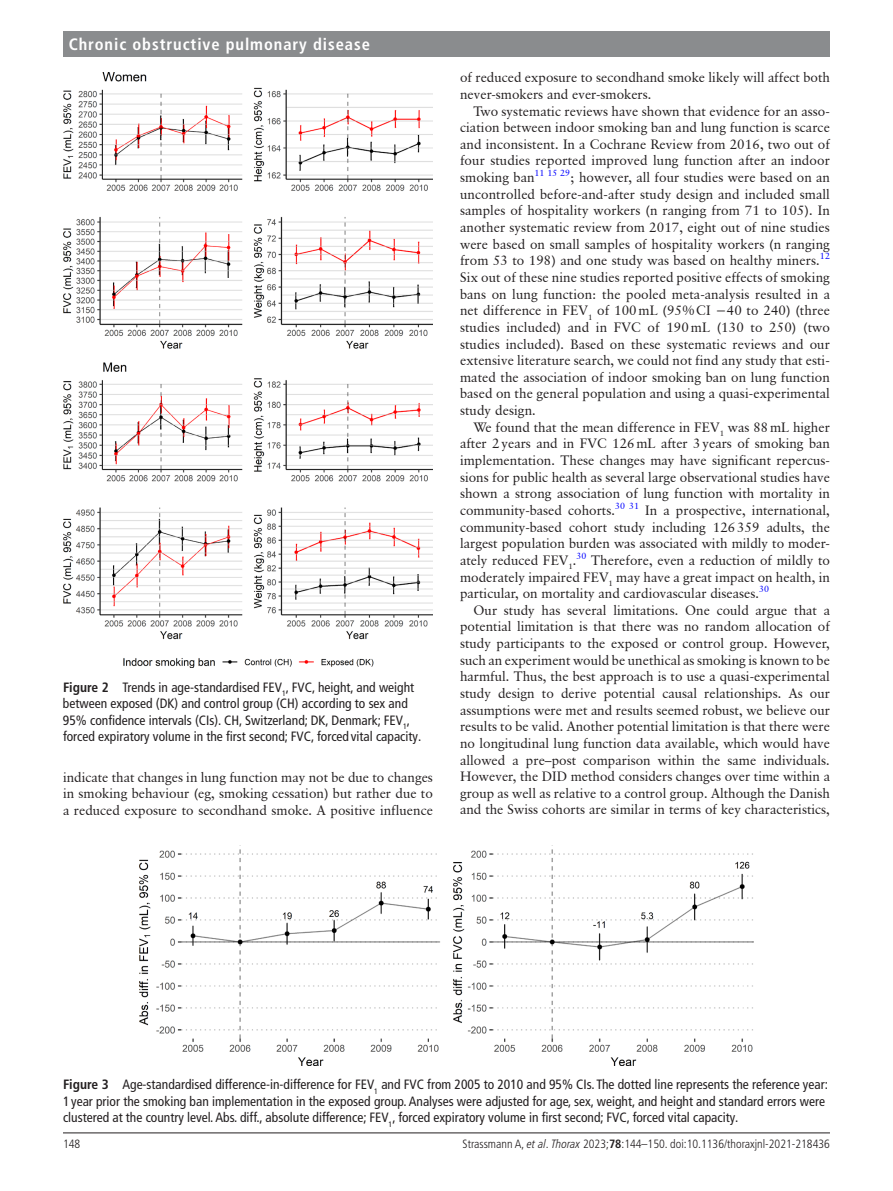
<style>
.page{position:relative;width:893px;height:1191px;background:#fff}
.page>*{position:absolute;margin:0;border:0;box-sizing:border-box;transform-origin:0 0}
.t1{font:700 condensed 16.5px "Frutiger LT Pro";letter-spacing:.055em;color:#fff}
.t2{font:13.5px/16.6px "Classical Garamond BT";color:#231f20;text-align:justify}
.t3{font:condensed 13.5px/16.5px "Frutiger LT Pro";color:#231f20}
.t4{font:300 condensed 12px "Frutiger LT Pro";color:#231f20}
.s1{font-weight:700}
.s2{font-style:italic}
</style>
<div class="page">
<div style="left:63px;top:31px;width:767px;height:25px;background:#8a8c8e"></div>
<img style="left:63px;top:72px;width:370px;height:596px">
<img style="left:140px;top:845px;width:613px;height:220px">
<hr style="left:63px;top:1132px;width:767px;height:1px;background:#231f20">
<p class="t1" style="left:69px;top:34px;width:303px">Chronic obstructive pulmonary disease</p>
<p class="t3" style="left:63px;top:679px;width:360px"><span class="s1">Figure 2</span> Trends in age-standardised FEV<sub>1</sub>, FVC, height, and weight between exposed (DK) and control group (CH) according to sex and 95% confidence intervals (CIs). CH, Switzerland; DK, Denmark; FEV<sub>1</sub>, forced expiratory volume in the first second; FVC, forced vital capacity.</p>
<p class="t2" style="left:63px;top:769px;width:371px">indicate that changes in lung function may not be due to changes in smoking behaviour (eg, smoking cessation) but rather due to a reduced exposure to secondhand smoke. A positive influence</p>
<p class="t2" style="left:460px;top:69px;width:371px">of reduced exposure to secondhand smoke likely will affect both never-smokers and ever-smokers.</p>
<p class="t2" style="left:460px;top:102px;width:371px;text-indent:14px">Two systematic reviews have shown that evidence for an asso&shy;ciation between indoor smoking ban and lung function is scarce and inconsistent. In a Cochrane Review from 2016, two out of four studies reported improved lung function after an indoor smoking ban<sup>11</sup> <sup>15</sup> <sup>29</sup>; however, all four studies were based on an uncontrolled before-and-after study design and included small samples of hospitality workers (n ranging from 71 to 105). In another systematic review from 2017, eight out of nine studies were based on small samples of hospitality workers (n ranging from 53 to 198) and one study was based on healthy miners.<sup>12<br></sup>Six out of these nine studies reported positive effects of smoking bans on lung function: the pooled meta-analysis resulted in a net difference in FEV<sub>1</sub> of 100mL (95%CI −40 to 240) (three studies included) and in FVC of 190mL (130 to 250) (two studies included). Based on these systematic reviews and our extensive literature search, we could not find any study that esti&shy;mated the association of indoor smoking ban on lung function based on the general population and using a quasi-experimental study design.</p>
<p class="t2" style="left:460px;top:418px;width:371px;text-indent:13px">We found that the mean difference in FEV<sub>1</sub> was 88mL higher after 2years and in FVC 126mL after 3years of smoking ban implementation. These changes may have significant repercus&shy;sions for public health as several large observational studies have shown a strong association of lung function with mortality in community-based cohorts.<sup>30</sup> <sup>31</sup></p>
<p class="t2" style="left:460px;top:502px;width:371px;text-indent:185px">In a prospective, international, community-based cohort study including 126359 adults, the largest population burden was associated with mildly to moder&shy;ately reduced FEV<sub>1</sub>.<sup>30</sup> Therefore, even a reduction of mildly to moderately impaired FEV<sub>1</sub> may have a great impact on health, in particular, on mortality and cardiovascular diseases.<sup>30</sup></p>
<p class="t2" style="left:460px;top:601px;width:371px;text-indent:14px">Our study has several limitations. One could argue that a potential limitation is that there was no random allocation of study participants to the exposed or control group. However, such an experiment would be unethical as smoking is known to be harmful. Thus, the best approach is to use a quasi-experimental study design to derive potential causal relationships. As our assumptions were met and results seemed robust, we believe our results to be valid. Another potential limitation is that there were no longitudinal lung function data available, which would have allowed a pre–post comparison within the same individuals.<br>However, the DID method considers changes over time within a group as well as relative to a control group. Although the Danish and the Swiss cohorts are similar in terms of key characteristics,</p>
<p class="t3" style="left:63px;top:1076px;width:766px"><span class="s1">Figure 3</span> Age-standardised difference-in-difference for FEV<sub>1</sub> and FVC from 2005 to 2010 and 95% CIs. The dotted line represents the reference year:<br>1 year prior the smoking ban implementation in the exposed group. Analyses were adjusted for age, sex, weight, and height and standard errors were clustered at the country level. Abs. diff., absolute difference; FEV<sub>1</sub>, forced expiratory volume in first second; FVC, forced vital capacity.</p>
<p class="t4" style="left:63px;top:1136px;width:19px">148</p>
<p class="t4" style="left:463px;top:1136px;width:369px">Strassmann A, <span class="s2">et al</span>. <span class="s2">Thorax</span> 2023;<span class="s1">78</span>:144–150. doi:10.1136/thoraxjnl-2021-218436</p>
</div>
